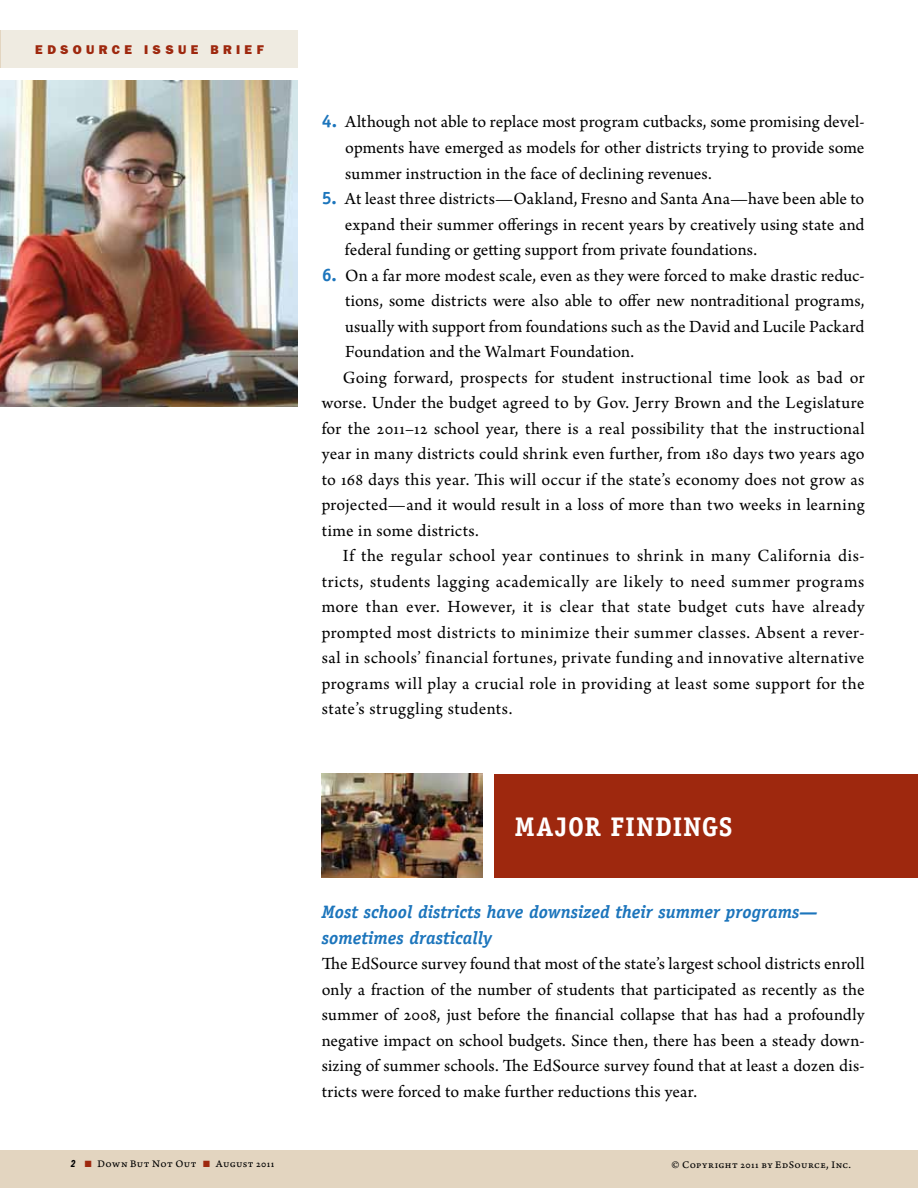
<style>
.page{position:relative;width:918px;height:1188px;background:#fff}
.page>*{position:absolute;margin:0;border:0;box-sizing:border-box;transform-origin:0 0}
.t1{font:700 27px "Officina Serif";letter-spacing:.03em;color:#fff}
.t2{font:18px/25.5px "Arno Pro";letter-spacing:.02em;color:#000;text-align:justify}
.t3{font:18px "Arno Pro";color:#000}
.t4{font:italic 700 18px/25.5px "Officina Serif";color:#1c75bc}
.t5{font:18px "Arno Pro";letter-spacing:-.005em;color:#000}
.t6{font:800 12.75px "Franklin Gothic";letter-spacing:.335em;color:#9e280e}
.t7{font:10.5px "Arno Pro Caption";letter-spacing:.04em;color:#000}
.s1{font-family:"Officina Serif";font-weight:700;color:#1c75bc}
.s2{font-family:"Franklin Gothic Demi Cmpr Ital"}
.s3{color:#9e280e}
</style>
<div class="page">
<div style="left:1px;top:30px;width:297px;height:38px;background:#efebe1"></div>
<div style="left:1px;top:1151px;width:917px;height:37px;background:#e3d5c0"></div>
<img style="left:322px;top:774px;width:161px;height:103px">
<div style="left:494px;top:774px;width:424px;height:103px;background:#9e280e"></div>
<img style="left:0;top:81px;width:297px;height:325px">
<p class="t6" style="left:35px;top:42px;width:230px">EDSOUR CE ISSUE BRIEF</p>
<p class="t6" style="left:49px;top:42px;width:200px">EDSOUR CE SUMMARY</p>
<p class="t2" style="left:345px;top:110px;width:521px;text-indent:-23px"><span class="s1">4.</span> Although not able to replace most program cutbacks, some promising devel&shy;opments have emerged as models for other districts trying to provide some summer instruction in the face of declining revenues.</p>
<p class="t2" style="left:345px;top:187px;width:521px;text-indent:-23px"><span class="s1">5.</span> At least three districts—Oakland, Fresno and Santa Ana—have been able to expand their summer offerings in recent years by creatively using state and federal funding or getting support from private foundations.</p>
<p class="t3" style="left:322px;top:265px;width:545px"><span class="s1">6.</span> On a far more modest scale, even as they were forced to make drastic reduc-</p>
<p class="t3" style="left:345px;top:290px;width:521px">tions, some districts were also able to offer new nontraditional programs,</p>
<p class="t2" style="left:345px;top:314px;width:521px">usually with support from foundations such as the David and Lucile Packard</p>
<p class="t5" style="left:345px;top:341px;width:291px">Foundation and the Walmart Foundation.</p>
<p class="t2" style="left:343px;top:365px;width:523px">Going forward, prospects for student instructional time look as bad or</p>
<p class="t2" style="left:322px;top:391px;width:544px">worse. Under the budget agreed to by Gov. Jerry Brown and the Legislature</p>
<p class="t2" style="left:322px;top:416px;width:544px">for the 2011–12 school year, there is a real possibility that the instructional</p>
<p class="t2" style="left:322px;top:442px;width:544px">year in many districts could shrink even further, from 180 days two years ago</p>
<p class="t2" style="left:322px;top:467px;width:544px">to 168 days this year. This will occur if the state’s economy does not grow as</p>
<p class="t2" style="left:322px;top:493px;width:544px">projected—and it would result in a loss of more than two weeks in learning</p>
<p class="t2" style="left:322px;top:518px;width:159px">time in some districts.</p>
<p class="t2" style="left:343px;top:544px;width:524px">If the regular school year continues to shrink in many California dis-</p>
<p class="t2" style="left:322px;top:569px;width:544px">tricts, students lagging academically are likely to need summer programs</p>
<p class="t2" style="left:322px;top:595px;width:544px">more than ever. However, it is clear that state budget cuts have already</p>
<p class="t2" style="left:322px;top:620px;width:545px">prompted most districts to minimize their summer classes. Absent a rever-</p>
<p class="t2" style="left:322px;top:646px;width:544px">sal in schools’ financial fortunes, private funding and innovative alternative</p>
<p class="t2" style="left:322px;top:671px;width:544px">programs will play a crucial role in providing at least some support for the</p>
<p class="t2" style="left:322px;top:697px;width:192px">state’s struggling students.</p>
<h1 class="t1" style="left:515px;top:810px;width:219px">MAJOR FINDINGS</h1>
<p class="t4" style="left:322px;top:899px;width:497px">Most school districts have downsized their summer programs— sometimes drastically</p>
<p class="t2" style="left:322px;top:952px;width:545px">The EdSource survey found that most of the state’s largest school districts enroll only a fraction of the number of students that participated as recently as the summer of 2008, just before the financial collapse that has had a profoundly negative impact on school budgets. Since then, there has been a steady down&shy;sizing of summer schools. The EdSource survey found that at least a dozen dis&shy;tricts were forced to make further reductions this year.</p>
<p class="t7" style="left:71px;top:1158px;width:205px"><span class="s2">2</span> <span class="s3">■</span> Down But Not Out <span class="s3">■</span> August 2011</p>
<p class="t7" style="left:672px;top:1158px;width:181px">© Copyright 2011 by EdSource, Inc.</p>
</div>
